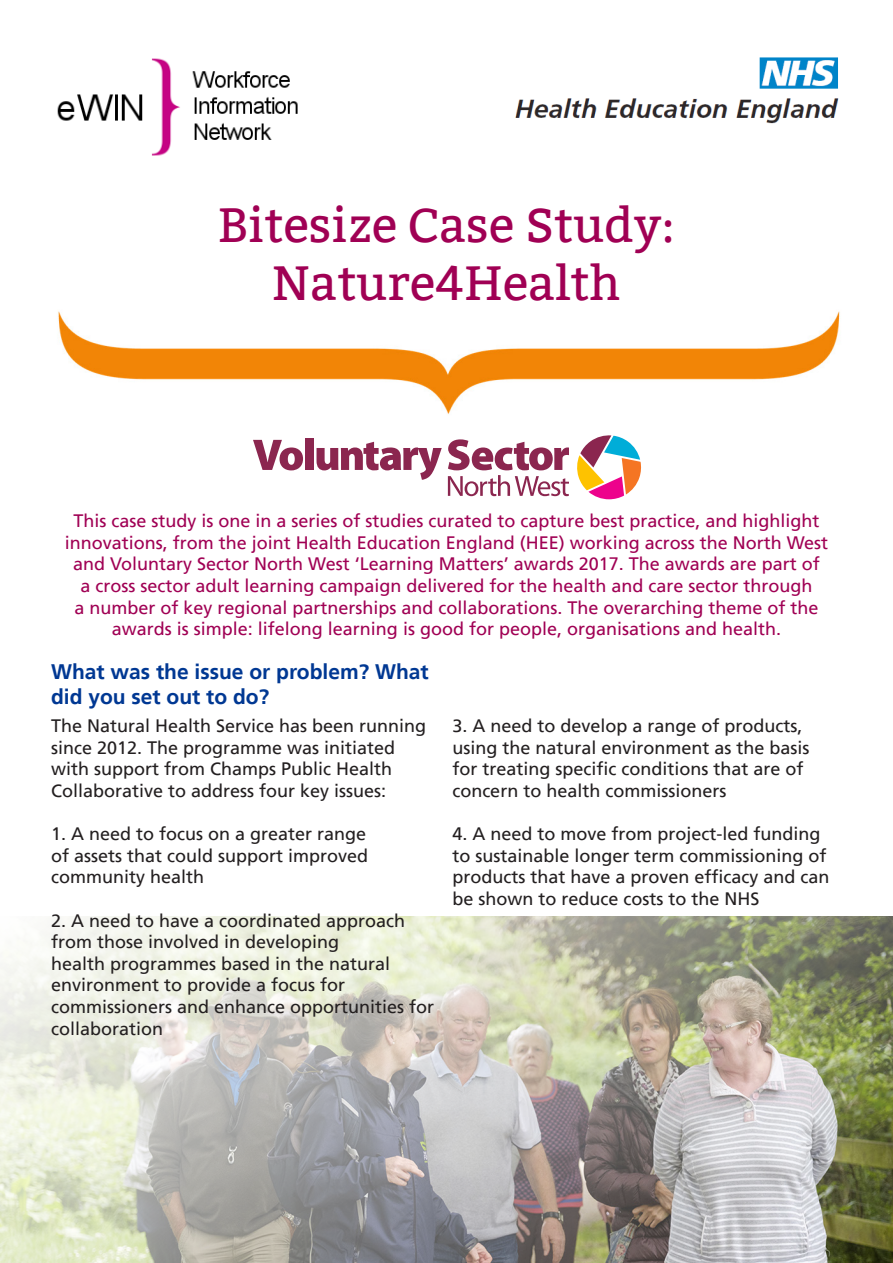
<style>
.page{position:relative;width:893px;height:1263px;background:#fff}
.page>*{position:absolute;margin:0;border:0;box-sizing:border-box;transform-origin:0 0}
.t1{font:48px/57.6px "Bitter";color:#a00054;text-align:center}
.t2{font:700 21px/25.2px "Frutiger";color:#003893}
.t3{font:18px/21.6px "Frutiger";color:#231f20}
.t4{font:18px/21.6px "Frutiger";color:#a00054;text-align:center}
</style>
<div class="page">
<img style="left:58px;top:311px;width:782px;height:103px">
<img style="left:515px;top:57px;width:324px;height:67px">
<img style="left:57px;top:58px;width:241px;height:98px">
<img style="left:0;top:916px;width:893px;height:347px">
<svg style="left:253px;top:440px;width:50px;height:30px"></svg>
<div style="left:306px;top:438px;width:8px;height:32px;background:#8b264f"></div>
<svg style="left:317px;top:442px;width:125px;height:38px"></svg>
<svg style="left:448px;top:439px;width:121px;height:57px"></svg>
<svg style="left:577px;top:435px;width:64px;height:64px"></svg>
<p class="t1" style="left:218px;top:197px;width:458px">Bitesize Case Study:<br>Nature4Health</p>
<p class="t4" style="left:65px;top:510px;width:765px">This case study is one in a series of studies curated to capture best practice, and highlight innovations, from the joint Health Education England (HEE) working across the North West and Voluntary Sector North West ‘Learning Matters’ awards 2017. The awards are part of<br>a cross sector adult learning campaign delivered for the health and care sector through<br>a number of key regional partnerships and collaborations. The overarching theme of the awards is simple: lifelong learning is good for people, organisations and health.</p>
<p class="t2" style="left:51px;top:659px;width:379px">What was the issue or problem? What did you set out to do?</p>
<p class="t3" style="left:51px;top:715px;width:377px">The Natural Health Service has been running since 2012. The programme was initiated with support from Champs Public Health Collaborative to address four key issues:</p>
<p class="t3" style="left:51px;top:823px;width:319px;text-align:justify">1. A need to focus on a greater range of assets that could support improved community health</p>
<p class="t3" style="left:51px;top:910px;width:385px">2. A need to have a coordinated approach from those involved in developing<br>health programmes based in the natural environment to provide a focus for commissioners and enhance opportunities for collaboration</p>
<p class="t3" style="left:452px;top:715px;width:359px">3. A need to develop a range of products, using the natural environment as the basis for treating specific conditions that are of concern to health commissioners</p>
<p class="t3" style="left:452px;top:823px;width:379px">4. A need to move from project-led funding to sustainable longer term commissioning of products that have a proven efficacy and can be shown to reduce costs to the NHS</p>
</div>
